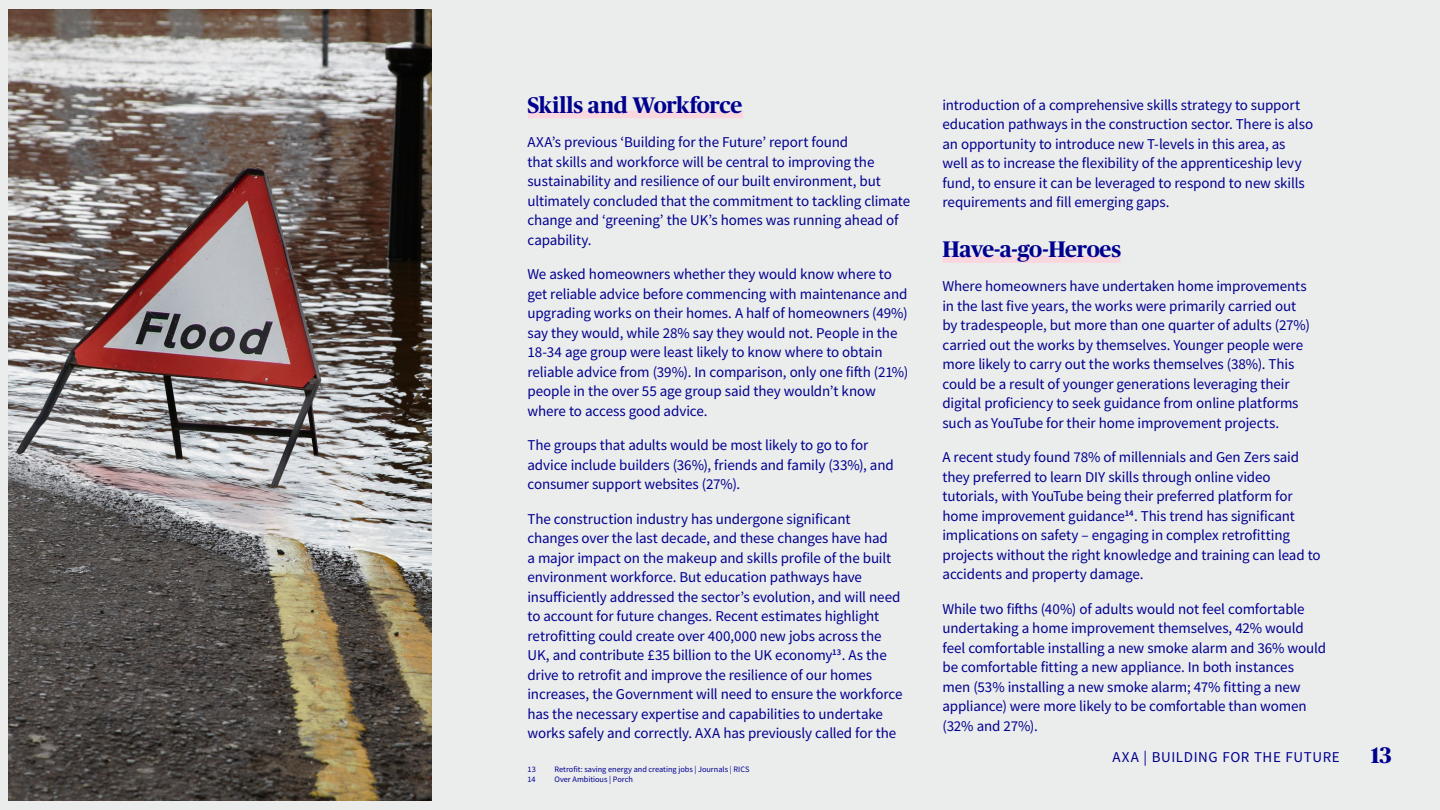
<style>
.page{position:relative;width:1440px;height:810px;background:#ebecec}
.page>*{position:absolute;margin:0;border:0;box-sizing:border-box;transform-origin:0 0}
.Body_bullets{font:700 22.5px "Publico Headline Trial";letter-spacing:-.02em;color:#00008f}
.Body_bullets-2{font:15px/19.5px "Source Sans Pro";letter-spacing:-.01em;color:#00008f}
.Body_bullets-3{font:15px "Source Sans Pro";letter-spacing:.04em;color:#00008f}
.t1{font:8.25px "Source Sans Pro";color:#00008f}
</style>
<div class="page">
<div style="left:528px;top:111px;width:215px;height:7px;background:#fad6de"></div>
<div style="left:943px;top:255px;width:177px;height:8px;background:#fad6de"></div>
<img style="left:8px;top:9px;width:423px;height:792px">
<p class="Body_bullets" style="left:527px;top:95px;width:216px">Skills and Workforce</p>
<p class="Body_bullets-2" style="left:527px;top:132px;width:384px">AXA’s previous ‘Building for the Future’ report found<br>that skills and workforce will be central to improving the sustainability and resilience of our built environment, but ultimately concluded that the commitment to tackling climate change and ‘greening’ the UK’s homes was running ahead of capability.</p>
<p class="Body_bullets-2" style="left:527px;top:264px;width:382px">We asked homeowners whether they would know where to get reliable advice before commencing with maintenance and upgrading works on their homes. A half of homeowners (49%) say they would, while 28% say they would not. People in the 18-34 age group were least likely to know where to obtain reliable advice from (39%). In comparison, only one fifth (21%) people in the over 55 age group said they wouldn’t know where to access good advice.</p>
<p class="Body_bullets-2" style="left:527px;top:435px;width:368px">The groups that adults would be most likely to go to for advice include builders (36%), friends and family (33%), and consumer support websites (27%).</p>
<p class="Body_bullets-2" style="left:527px;top:509px;width:376px">The construction industry has undergone significant changes over the last decade, and these changes have had<br>a major impact on the makeup and skills profile of the built environment workforce. But education pathways have insufficiently addressed the sector’s evolution, and will need to account for future changes. Recent estimates highlight retrofitting could create over 400,000 new jobs across the UK, and contribute £35 billion to the UK economy<sup>13</sup>. As the drive to retrofit and improve the resilience of our homes increases, the Government will need to ensure the workforce has the necessary expertise and capabilities to undertake works safely and correctly. AXA has previously called for the</p>
<p class="t1" style="left:527px;top:764px;width:10px">13</p>
<p class="t1" style="left:555px;top:764px;width:197px">Retrofit: saving energy and creating jobs | Journals | RICS</p>
<p class="t1" style="left:527px;top:774px;width:9px">14</p>
<p class="t1" style="left:555px;top:774px;width:80px">Over Ambitious | Porch</p>
<p class="Body_bullets-2" style="left:942px;top:95px;width:372px">introduction of a comprehensive skills strategy to support education pathways in the construction sector. There is also an opportunity to introduce new T-levels in this area, as well as to increase the flexibility of the apprenticeship levy fund, to ensure it can be leveraged to respond to new skills requirements and fill emerging gaps.</p>
<p class="Body_bullets" style="left:942px;top:240px;width:180px">Have-a-go-Heroes</p>
<p class="Body_bullets-2" style="left:942px;top:277px;width:369px">Where homeowners have undertaken home improvements in the last five years, the works were primarily carried out by tradespeople, but more than one quarter of adults (27%) carried out the works by themselves. Younger people were more likely to carry out the works themselves (38%). This could be a result of younger generations leveraging their digital proficiency to seek guidance from online platforms such as YouTube for their home improvement projects.</p>
<p class="Body_bullets-2" style="left:942px;top:448px;width:380px">A recent study found 78% of millennials and Gen Zers said they preferred to learn DIY skills through online video tutorials, with YouTube being their preferred platform for home improvement guidance<sup>14</sup>. This trend has significant implications on safety – engaging in complex retrofitting projects without the right knowledge and training can lead to accidents and property damage.</p>
<p class="Body_bullets-2" style="left:942px;top:599px;width:385px">While two fifths (40%) of adults would not feel comfortable undertaking a home improvement themselves, 42% would feel comfortable installing a new smoke alarm and 36% would be comfortable fitting a new appliance. In both instances<br>men (53% installing a new smoke alarm; 47% fitting a new appliance) were more likely to be comfortable than women (32% and 27%).</p>
<p class="Body_bullets-3" style="left:1112px;top:747px;width:229px">AXA | BUILDING FOR THE FUTURE</p>
<p class="Body_bullets" style="left:1371px;top:746px;width:23px">13</p>
</div>
